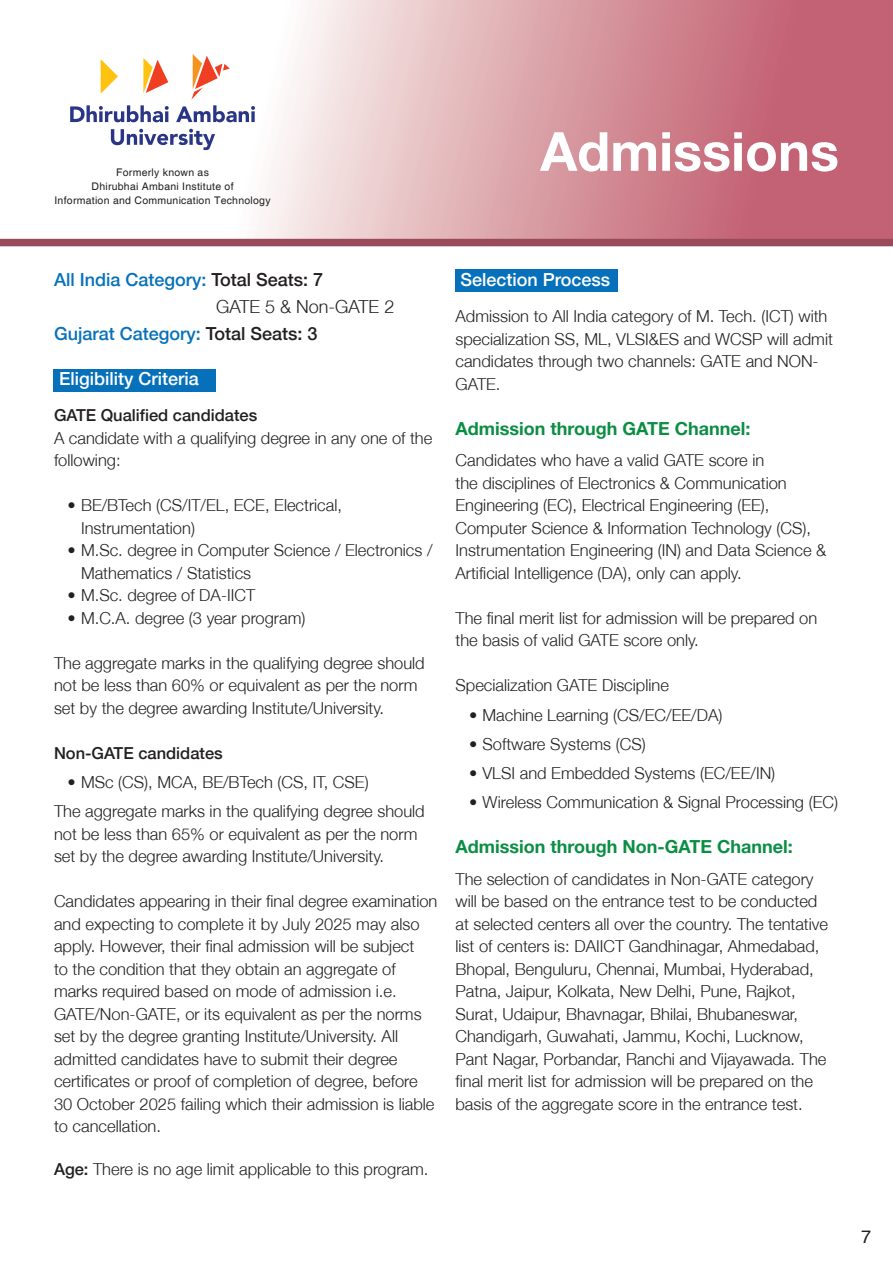
<style>
.page{position:relative;width:893px;height:1263px;background:#fff}
.page>*{position:absolute;margin:0;border:0;box-sizing:border-box;transform-origin:0 0}
.t1{font:700 54px "Helvetica Neue";color:#fff}
.t2{font:700 18px "Helvetica Neue";color:#0b8e44}
.t3{font:500 18px "Helvetica Neue";color:#0671ba}
.t4{font:500 18px "Helvetica Neue";color:#fff}
.t5{font:300 18px "Helvetica Neue";color:#231f20}
.t6{font:18px "Helvetica";color:#231f20}
.t7{font:300 16.5px/22.5px "Helvetica Neue";color:#231f20}
.t8{font:500 16.5px "Helvetica Neue";color:#231f20}
.t9{font:10.5px/14px "Helvetica";letter-spacing:.025em;color:#231f20;text-align:center}
.s1{color:#231f20}
.s2{font-weight:500}
</style>
<div class="page">
<svg style="left:0;top:0;width:893px;height:239px"></svg>
<div style="left:0;top:239px;width:893px;height:7px;background:#9a4b5b"></div>
<svg style="left:143px;top:58px;width:25px;height:35px"></svg>
<svg style="left:101px;top:59px;width:17px;height:35px"></svg>
<svg style="left:70px;top:105px;width:99px;height:17px"></svg>
<svg style="left:111px;top:129px;width:104px;height:21px"></svg>
<svg style="left:176px;top:54px;width:79px;height:68px"></svg>
<div style="left:54px;top:369px;width:162px;height:22px;background:#0671ba"></div>
<div style="left:455px;top:269px;width:162px;height:23px;background:#0671ba"></div>
<p class="t9" style="left:54px;top:166px;width:218px">Formerly known as<br>Dhirubhai Ambani Institute of<br>Information and Communication Technology</p>
<p class="t1" style="left:540px;top:118px;width:300px">Admissions</p>
<p class="t3" style="left:54px;top:269px;width:271px">All India Category: <span class="s1">Total Seats: 7</span></p>
<p class="t5" style="left:216px;top:296px;width:180px">GATE 5 &amp; Non-GATE 2</p>
<p class="t3" style="left:54px;top:323px;width:265px">Gujarat Category: <span class="s1">Total Seats: 3</span></p>
<p class="t4" style="left:59px;top:368px;width:141px">Eligibility Criteria</p>
<p class="t8" style="left:54px;top:406px;width:205px">GATE Qualified candidates</p>
<p class="t7" style="left:54px;top:426px;width:380px">A candidate with a qualifying degree in any one of the following:</p>
<p class="t7" style="left:81px;top:494px;width:263px;text-indent:-14px">• ◦BE/BTech (CS/IT/EL, ECE, Electrical,<br>Instrumentation)</p>
<p class="t7" style="left:81px;top:539px;width:353px;text-indent:-14px">• M.Sc. degree in Computer Science / Electronics /<br>Mathematics / Statistics</p>
<p class="t7" style="left:68px;top:584px;width:189px">• M.Sc. degree of DA-IICT</p>
<p class="t7" style="left:68px;top:606px;width:239px">• M.C.A. degree (3 year program)</p>
<p class="t7" style="left:54px;top:651px;width:372px">The aggregate marks in the qualifying degree should not be less than 60% or equivalent as per the norm set by the degree awarding Institute/University.</p>
<p class="t8" style="left:54px;top:743px;width:170px">Non-GATE candidates</p>
<p class="t7" style="left:68px;top:771px;width:303px">• MSc (CS), MCA, BE/BTech (CS, IT, CSE)</p>
<p class="t7" style="left:54px;top:800px;width:372px">The aggregate marks in the qualifying degree should not be less than 65% or equivalent as per the norm set by the degree awarding Institute/University.</p>
<p class="t7" style="left:54px;top:890px;width:385px">Candidates appearing in their final degree examination and expecting to complete it by July 2025 may also apply. However, their final admission will be subject<br>to the condition that they obtain an aggregate of marks required based on mode of admission i.e.<br>GATE/Non-GATE, or its equivalent as per the norms set by the degree granting Institute/University. All admitted candidates have to submit their degree certificates or proof of completion of degree, before 30 October 2025 failing which their admission is liable to cancellation.</p>
<p class="t7" style="left:54px;top:1157px;width:376px"><span class="s2">Age:</span> There is no age limit applicable to this program.</p>
<p class="t4" style="left:460px;top:269px;width:151px">Selection Process</p>
<p class="t7" style="left:455px;top:305px;width:379px">Admission to All India category of M. Tech. (ICT) with specialization SS, ML, VLSI&amp;ES and WCSP will admit candidates through two channels: GATE and NON-GATE.</p>
<p class="t2" style="left:455px;top:417px;width:296px">Admission through GATE Channel:</p>
<p class="t7" style="left:455px;top:449px;width:372px">Candidates who have a valid GATE score in<br>the disciplines of Electronics &amp; Communication Engineering (EC), Electrical Engineering (EE), Computer Science &amp; Information Technology (CS), Instrumentation Engineering (IN) and Data Science &amp; Artificial Intelligence (DA), only can apply.</p>
<p class="t7" style="left:455px;top:606px;width:363px">The final merit list for admission will be prepared on the basis of valid GATE score only.</p>
<p class="t7" style="left:455px;top:674px;width:215px">Specialization GATE Discipline</p>
<p class="t7" style="left:469px;top:703px;width:255px">• Machine Learning (CS/EC/EE/DA)</p>
<p class="t7" style="left:469px;top:732px;width:178px">• Software Systems (CS)</p>
<p class="t7" style="left:469px;top:762px;width:308px">• VLSI and Embedded Systems (EC/EE/IN)</p>
<p class="t7" style="left:469px;top:791px;width:371px">• Wireless Communication &amp; Signal Processing (EC)</p>
<p class="t2" style="left:455px;top:836px;width:339px">Admission through Non-GATE Channel:</p>
<p class="t7" style="left:455px;top:867px;width:374px">The selection of candidates in Non-GATE category will be based on the entrance test to be conducted at selected centers all over the country. The tentative list of centers is: DAIICT Gandhinagar, Ahmedabad, Bhopal, Benguluru, Chennai, Mumbai, Hyderabad, Patna, Jaipur, Kolkata, New Delhi, Pune, Rajkot, Surat, Udaipur, Bhavnagar, Bhilai, Bhubaneswar, Chandigarh, Guwahati, Jammu, Kochi, Lucknow, Pant Nagar, Porbandar, Ranchi and Vijayawada. The final merit list for admission will be prepared on the basis of the aggregate score in the entrance test.</p>
<p class="t6" style="left:861px;top:1226px;width:12px">7</p>
</div>
